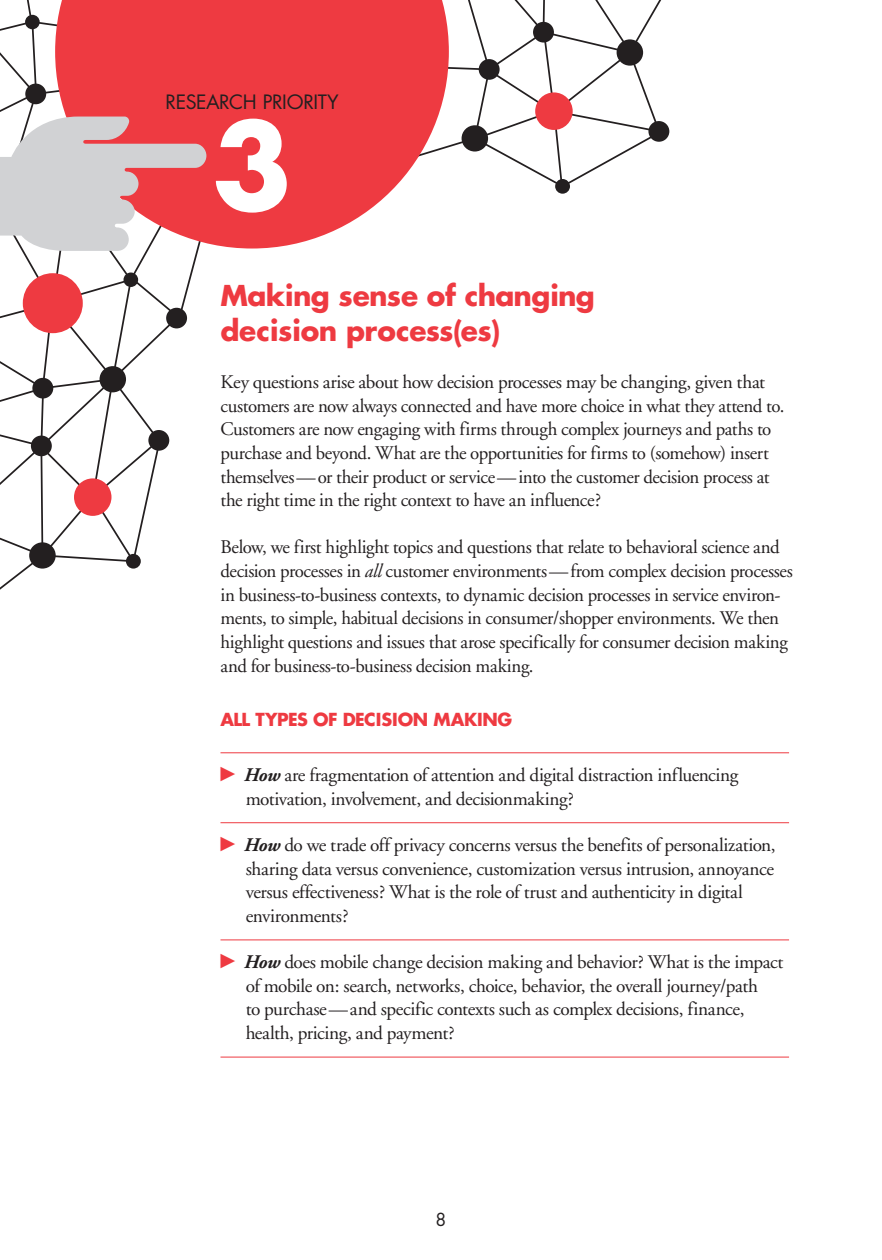
<style>
.page{position:relative;width:882px;height:1260px;background:#fff}
.page>*{position:absolute;margin:0;border:0;box-sizing:border-box;transform-origin:0 0}
.t1{font:700 115.5px "Futura";color:#fff}
.t2{font:700 28px/35px "Futura";letter-spacing:-.015em;color:#ee3a41}
.t3{font:19.25px/23.6px "Adobe Garamond";letter-spacing:-.02em;color:#231f20}
.t4{font:19.25px "Futura";letter-spacing:-.025em;color:#231f20}
.t5{font:700 17.5px "Futura";letter-spacing:-.025em;color:#ee3a41}
.t6{font:17.5px "Futura";color:#231f20}
.s1{font-style:italic}
.s2{font-weight:700;font-style:italic}
</style>
<div class="page">
<svg style="left:0;top:0;width:670px;height:590px"></svg>
<hr style="left:220px;top:752px;width:569px;height:1px;background:#ee3a41">
<hr style="left:220px;top:822px;width:569px;height:1px;background:#ee3a41">
<hr style="left:220px;top:939px;width:569px;height:1px;background:#ee3a41">
<hr style="left:220px;top:1057px;width:569px;height:1px;background:#ee3a41">
<p class="t4" style="left:165px;top:90px;width:175px">RESEARCH PRIORITY</p>
<h1 class="t1" style="left:212px;top:89px;width:82px">3</h1>
<h2 class="t2" style="left:220px;top:277px;width:376px">Making sense of changing decision process(es)</h2>
<p class="t3" style="left:220px;top:371px;width:565px">Key questions arise about how decision processes may be changing, given that customers are now always connected and have more choice in what they attend to.<br>Customers are now engaging with firms through complex journeys and paths to purchase and beyond. What are the opportunities for firms to (somehow) insert themselves — or their product or service — into the customer decision process at the right time in the right context to have an influence?</p>
<p class="t3" style="left:220px;top:536px;width:574px">Below, we first highlight topics and questions that relate to behavioral science and decision processes in <span class="s1">all</span> customer environments — from complex decision processes in business-to-business contexts, to dynamic decision processes in service environ&shy;ments, to simple, habitual decisions in consumer/shopper environments. We then highlight questions and issues that arose specifically for consumer decision making and for business-to-business decision making.</p>
<p class="t5" style="left:220px;top:708px;width:293px">ALL TYPES OF DECISION MAKING</p>
<p class="t3" style="left:244px;top:764px;width:496px"><span class="s2">How</span> are fragmentation of attention and digital distraction influencing motivation, involvement, and decisionmaking?</p>
<p class="t3" style="left:244px;top:833px;width:533px"><span class="s2">How</span> do we trade off privacy concerns versus the benefits of personalization, sharing data versus convenience, customization versus intrusion, annoyance versus effectiveness? What is the role of trust and authenticity in digital environments?</p>
<p class="t3" style="left:244px;top:951px;width:541px"><span class="s2">How</span> does mobile change decision making and behavior? What is the impact of mobile on: search, networks, choice, behavior, the overall journey/path<br>to purchase — and specific contexts such as complex decisions, finance, health, pricing, and payment?</p>
<p class="t6" style="left:436px;top:1209px;width:12px">8</p>
</div>
